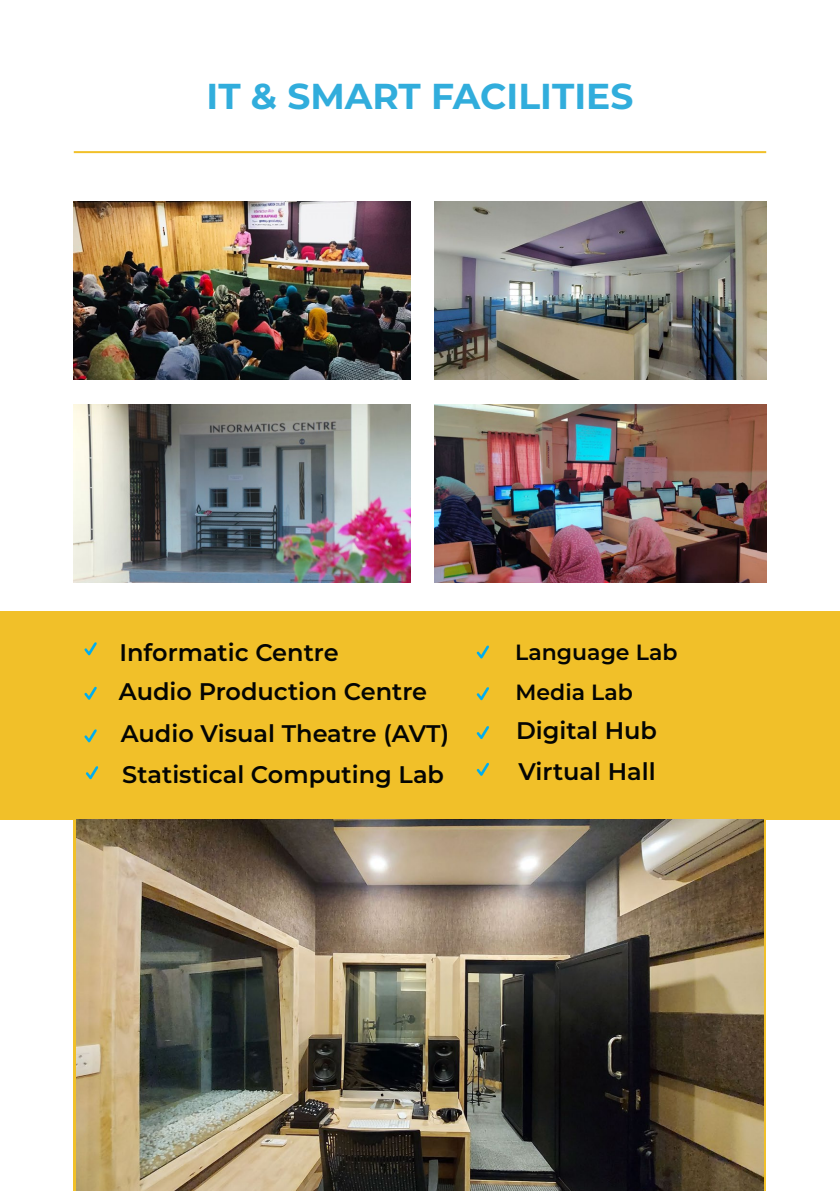
<style>
.page{position:relative;width:840px;height:1191px;background:#fff}
.page>*{position:absolute;margin:0;border:0;box-sizing:border-box;transform-origin:0 0}
.t1{font:700 36px "Montserrat";color:#31addc}
.Heading_1_sub{font:600 24px "Montserrat";color:#040503}
.Heading_1_sub-2{font:600 22px "Montserrat";color:#040503}
</style>
<div class="page">
<div style="left:0;top:611px;width:839px;height:208px;background:#f1c029"></div>
<img style="left:77px;top:819px;width:686px;height:372px">
<svg style="left:84px;top:642px;width:13px;height:13px"></svg>
<svg style="left:84px;top:686px;width:13px;height:14px"></svg>
<svg style="left:84px;top:729px;width:13px;height:13px"></svg>
<svg style="left:86px;top:766px;width:12px;height:13px"></svg>
<svg style="left:476px;top:645px;width:13px;height:13px"></svg>
<svg style="left:476px;top:687px;width:13px;height:13px"></svg>
<svg style="left:476px;top:726px;width:13px;height:13px"></svg>
<svg style="left:476px;top:762px;width:13px;height:14px"></svg>
<img style="left:434px;top:404px;width:331px;height:179px">
<img style="left:434px;top:201px;width:331px;height:179px">
<img style="left:74px;top:404px;width:336px;height:179px">
<img style="left:74px;top:201px;width:336px;height:179px">
<hr style="left:74px;top:151px;width:691px;height:2px;background:#f1c029">
<p class="t1" style="left:206px;top:70px;width:428px">IT &amp; SMART FACILITIES</p>
<p class="Heading_1_sub" style="left:119px;top:635px;width:220px">Informatic Centre</p>
<p class="Heading_1_sub-2" style="left:514px;top:636px;width:164px">Language Lab</p>
<p class="Heading_1_sub" style="left:119px;top:674px;width:309px">Audio Production Centre</p>
<p class="Heading_1_sub-2" style="left:515px;top:676px;width:119px">Media Lab</p>
<p class="Heading_1_sub" style="left:121px;top:716px;width:329px">Audio Visual Theatre (AVT)</p>
<p class="Heading_1_sub" style="left:515px;top:714px;width:142px">Digital Hub</p>
<p class="Heading_1_sub" style="left:122px;top:757px;width:323px">Statistical Computing Lab</p>
<p class="Heading_1_sub" style="left:518px;top:754px;width:139px">Virtual Hall</p>
</div>
